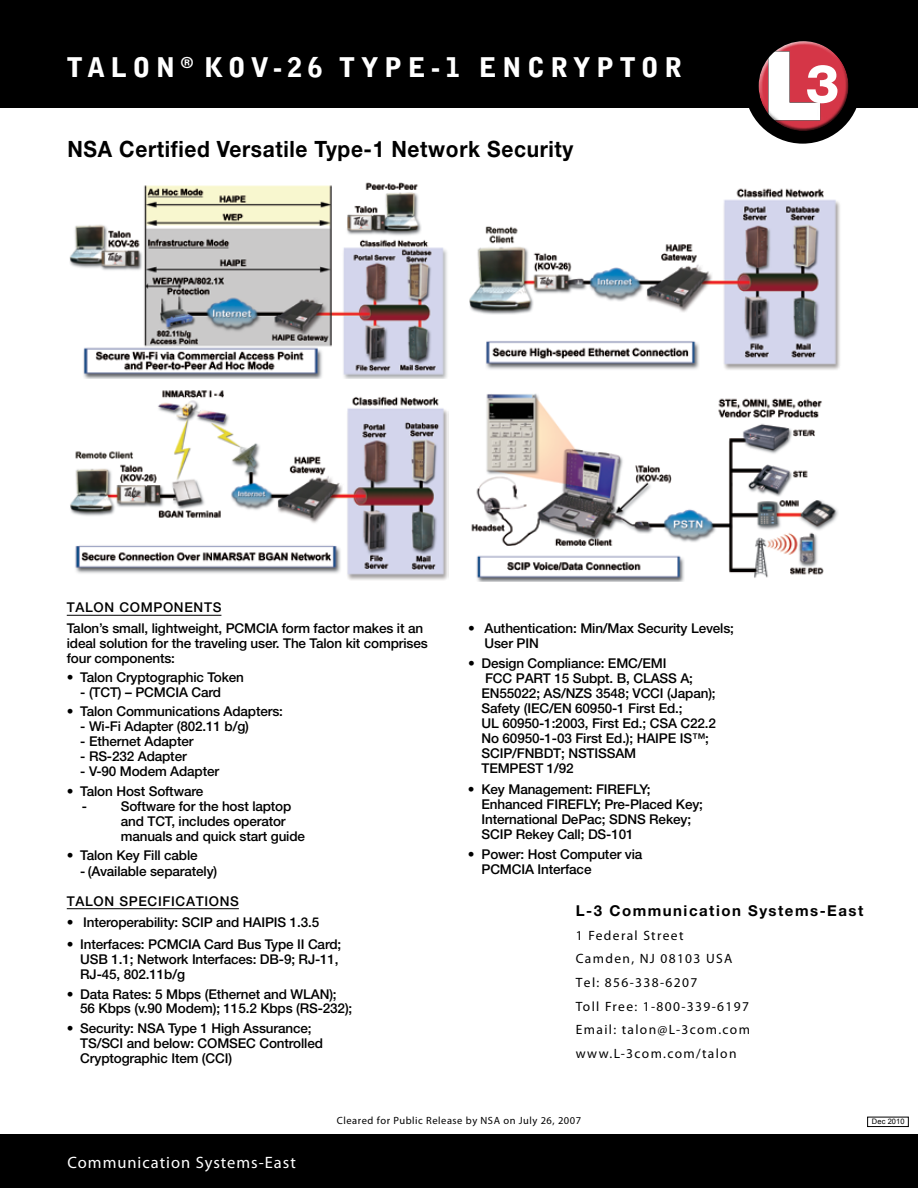
<style>
.page{position:relative;width:918px;height:1188px;background:#fff}
.page>*{position:absolute;margin:0;border:0;box-sizing:border-box;transform-origin:0 0}
.t1{font:900 27px "Bell Gothic Std";letter-spacing:.2em;color:#fff}
.t2{font:700 22.5px "Helvetica Neue LT Std";letter-spacing:.03em;color:#000;scale:.93 1}
.t3{font:16.5px "Myriad Pro";letter-spacing:.06em;color:#fff}
.t4{font:700 15px "Helvetica Neue LT Std";letter-spacing:.1em;color:#000}
.t5{font:500 13.5px/15px "Helvetica Neue LT Std";letter-spacing:-.01em;color:#000}
.t6{font:13.5px/23.7px "Myriad Pro";letter-spacing:.1em;color:#000}
.t7{font:500 13.5px/29.2px "Helvetica Neue LT Std";letter-spacing:.05em;color:#000}
.t8{font:10.5px "Myriad Pro";letter-spacing:.05em;color:#000}
.t9{font:7.5px "Arial";letter-spacing:.01em;color:#000}
</style>
<div class="page">
<div style="left:0;top:0;width:918px;height:108px;background:#000"></div>
<div style="left:0;top:1134px;width:918px;height:54px;background:#000"></div>
<div style="left:744px;top:27px;width:117px;height:117px;background:#000;border-radius:50%"></div>
<div style="left:758px;top:41px;width:88px;height:82px;background:#fff;opacity:.75"></div>
<div style="left:760px;top:48px;width:89px;height:84px;background:#000;opacity:.75"></div>
<hr style="left:67px;top:615px;width:154px;height:1px;background:#000">
<hr style="left:67px;top:908px;width:172px;height:1px;background:#000">
<div style="left:867px;top:1117px;width:42px;height:10px;border:1px solid #000"></div>
<img style="left:471px;top:393px;width:367px;height:189px">
<img style="left:70px;top:390px;width:378px;height:190px">
<img style="left:469px;top:188px;width:371px;height:182px">
<img style="left:69px;top:182px;width:378px;height:196px">
<h1 class="t1" style="left:66px;top:52px;width:295px">TALON <sup>®</sup> KOV-26 TYPE</h1>
<h1 class="t1" style="left:431px;top:52px;width:164px">-1 E NCRYPT</h1>
<h1 class="t1" style="left:641px;top:52px;width:43px">OR</h1>
<h2 class="t2" style="left:68px;top:135px;width:545px">NSA Certified Versatile Type-1 Network Security</h2>
<p class="t5" style="left:67px;top:597px;width:358px;line-height:20.4px">talon components<br>Talon’s small, lightweight, PC MCIA form factor makes it an</p>
<p class="t5" style="left:67px;top:635px;width:363px">ideal solution for the traveling user. The Talon kit comprises four components:</p>
<p class="t5" style="left:67px;top:670px;width:179px">• Talon Cryptographic Token</p>
<p class="t5" style="left:80px;top:685px;width:22px">- (TCT</p>
<p class="t5" style="left:118px;top:685px;width:105px">) – PC MCIA Card</p>
<p class="t5" style="left:67px;top:704px;width:218px">• Talon Communications Adapters:</p>
<p class="t5" style="left:80px;top:719px;width:170px">- Wi-Fi Adapter (802.11 b/g)</p>
<p class="t5" style="left:80px;top:734px;width:115px">- Ethernet Adapter</p>
<p class="t5" style="left:80px;top:749px;width:108px">- RS-232 Adapter</p>
<p class="t5" style="left:80px;top:764px;width:141px">- V-90 Modem Adapter</p>
<p class="t5" style="left:67px;top:783px;width:138px">• Talon Host Software</p>
<p class="t5" style="left:82px;top:798px;width:28px">- S</p>
<p class="t5" style="left:121px;top:798px;width:186px;text-indent:9px">oftware for the host laptop and TCT, includes operator manuals and quick start guide</p>
<p class="t5" style="left:67px;top:848px;width:132px">• Talon Key Fill cable</p>
<p class="t7" style="left:67px;top:857px;width:174px;text-indent:14px">- (Available separately) talon specifications</p>
<p class="t5" style="left:67px;top:915px;width:254px">• Interoperability: SCIP and HAIPIS 1.3.5</p>
<p class="t5" style="left:80px;top:937px;width:262px;text-indent:-13px">• Interfaces: PCMCIA Card Bus Type II Card;<br>USB 1.1; Network Interfaces: DB-9; RJ-11,<br>RJ-45, 802.11b/g</p>
<p class="t5" style="left:80px;top:986px;width:274px;text-indent:-14px">• Data Rates: 5 Mbps (Ethernet and WLAN);<br>56 Kbps (v.90 Modem); 115.2 Kbps (RS-232);</p>
<p class="t5" style="left:80px;top:1020px;width:233px;text-indent:-14px">• Security: NSA Type 1 High Assurance;<br>TS/SCI</p>
<p class="t5" style="left:127px;top:1035px;width:112px">and below: CO MSEC</p>
<p class="t5" style="left:259px;top:1035px;width:65px">Controlled</p>
<p class="t5" style="left:80px;top:1050px;width:153px">Cryptographic Item (CCI)</p>
<p class="t5" style="left:468px;top:621px;width:268px">• Authentication: Min/Max Security Levels;<br>U ser PIN</p>
<p class="t5" style="left:468px;top:655px;width:198px">• Design Compliance: EMC/EMI</p>
<p class="t5" style="left:485px;top:670px;width:209px">FCC PART 15 Subpt. B, CLASS A;</p>
<p class="t5" style="left:482px;top:685px;width:236px">EN55022; AS/NZS 3548; VCCI (Japan);</p>
<p class="t5" style="left:481px;top:700px;width:203px">Safety (IEC/EN 60950-1 First Ed.;</p>
<p class="t5" style="left:481px;top:715px;width:236px">UL 60950-1:2003, First Ed.; CSA C22.2</p>
<p class="t5" style="left:481px;top:730px;width:229px">No 60950-1-03 First Ed.); HAIPE IS™;</p>
<p class="t5" style="left:481px;top:745px;width:156px">SCIP/FNBDT; NSTISSAM</p>
<p class="t5" style="left:468px;top:760px;width:11px">TE</p>
<p class="t5" style="left:498px;top:760px;width:22px">MPEST</p>
<p class="t5" style="left:547px;top:760px;width:28px">1/92</p>
<p class="t5" style="left:481px;top:782px;width:223px;text-indent:-13px">• Key Management: FIREFLY;<br>Enhanced FIREFLY; Pre-Placed Key;<br>International DePac; SDNS Rekey;<br>SCIP Rekey Call; DS-101</p>
<p class="t5" style="left:468px;top:846px;width:176px">• Power: Host Computer via<br>PC</p>
<p class="t5" style="left:500px;top:861px;width:93px">MCIA Interface</p>
<p class="t4" style="left:576px;top:901px;width:289px">L-3 Communication Systems-East</p>
<p class="t6" style="left:576px;top:923px;width:176px">1 Federal Street<br>Camden, NJ 08103 USA<br>Tel: 856-338-6207<br>Toll Free: 1-800-339-6197<br>Email: talon@L-3com.com www.L-3com.com/talon</p>
<p class="t3" style="left:68px;top:1152px;width:230px">Communication Systems-East</p>
<p class="t8" style="left:337px;top:1114px;width:246px">Cleared for Public Release by NSA on July 26, 2007</p>
<p class="t9" style="left:872px;top:1117px;width:34px">Dec 2010</p>
</div>
